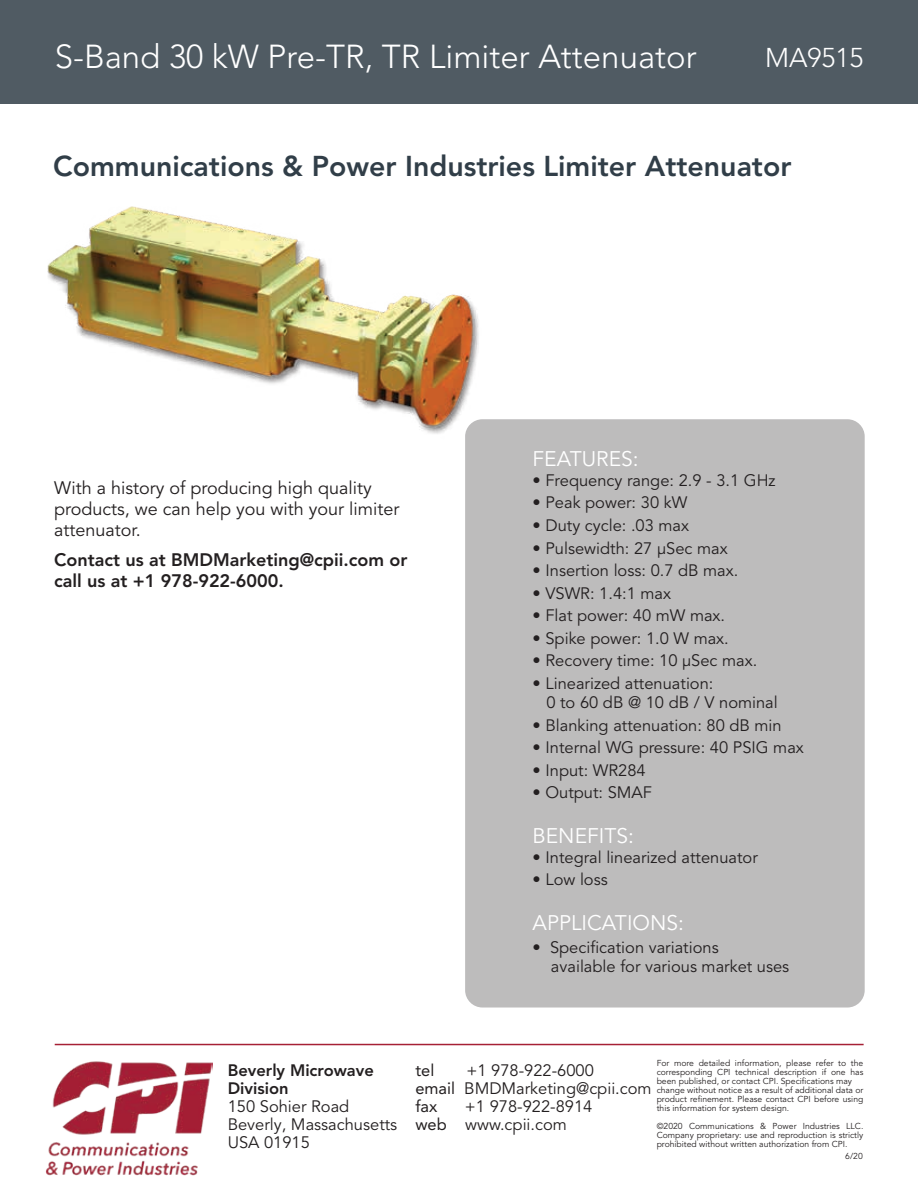
<style>
.page{position:relative;width:918px;height:1188px;background:#fff}
.page>*{position:absolute;margin:0;border:0;box-sizing:border-box;transform-origin:0 0}
.t1{font:300 33px "Avenir LT Pro";color:#fff}
.t2{font:800 28.5px "Avenir LT Pro";color:#313e48}
.t3{font:300 27px "Avenir LT Pro";color:#fff}
.t4{font:21px "Avenir LT Pro";color:#fff}
.t5{font:18px/21px "Avenir LT Pro";color:#231f20}
.t6{font:800 18px/21px "Avenir LT Pro";color:#231f20}
.t7{font:16.5px/18px "Avenir LT Pro";color:#231f20}
.t8{font:800 16.5px/18px "Avenir LT Pro";color:#231f20}
.t9{font:16.5px "Avenir LT Pro";color:#231f20}
.t10{font:8.7px/9px "Avenir LT Pro";color:#231f20}
.s1{font-style:inherit}
</style>
<div class="page">
<div style="left:0;top:0;width:918px;height:103px;background:#505b63"></div>
<div style="left:465px;top:419px;width:400px;height:589px;background:#bdbcbc;border-radius:17px"></div>
<img style="left:45px;top:1061px;width:168px;height:115px">
<hr style="left:55px;top:1044px;width:809px;height:1px;background:#a62035">
<img style="left:47px;top:206px;width:470px;height:229px">
<h1 class="t1" style="left:55px;top:38px;width:644px">S-Band 30 kW Pre-TR, TR Limiter Attenuator</h1>
<h3 class="t3" style="left:765px;top:42px;width:100px">MA9515</h3>
<h2 class="t2" style="left:53px;top:149px;width:740px">Communications &amp; Power Industries Limiter Attenuator</h2>
<p class="t5" style="left:54px;top:477px;width:347px">With a history of producing high quality products, we can help you with your limiter attenuator.</p>
<p class="t6" style="left:54px;top:549px;width:355px">Contact us at BMDMarketing@cpii.com or call us at +1 978-922-6000.</p>
<p class="t4" style="left:533px;top:446px;width:107px">FEATURES:</p>
<p class="t7" style="left:533px;top:472px;width:245px">• Frequency range: 2.9 - 3.1 GHz</p>
<p class="t7" style="left:533px;top:494px;width:156px">• Peak power: 30 kW</p>
<p class="t7" style="left:533px;top:517px;width:158px">• Duty cycle: .03 max</p>
<p class="t7" style="left:533px;top:539px;width:197px">• Pulsewidth: 27 µSec max</p>
<p class="t7" style="left:533px;top:562px;width:207px">• Insertion loss: 0.7 dB max.</p>
<p class="t7" style="left:533px;top:584px;width:140px">• VSWR: 1.4:1 max</p>
<p class="t7" style="left:533px;top:607px;width:194px">• Flat power: 40 mW max.</p>
<p class="t7" style="left:533px;top:629px;width:198px">• Spike power: 1.0 W max.</p>
<p class="t7" style="left:533px;top:652px;width:226px">• Recovery time: 10 µSec max.</p>
<p class="t7" style="left:546px;top:673px;width:233px;line-height:19.5px;text-indent:-14px">• Linearized attenuation:<br>0 to 60 dB @ 10 dB / V nominal</p>
<p class="t7" style="left:533px;top:716px;width:251px">• Blanking attenuation: 80 dB min</p>
<p class="t7" style="left:533px;top:739px;width:273px">• Internal WG pressure: 40 PSIG max</p>
<p class="t7" style="left:533px;top:761px;width:115px">• Input: WR284</p>
<p class="t7" style="left:533px;top:784px;width:121px">• Output: SMAF</p>
<p class="t4" style="left:533px;top:823px;width:103px">BENEFITS:</p>
<p class="t7" style="left:533px;top:848px;width:227px">• Integral linearized attenuator</p>
<p class="t7" style="left:533px;top:871px;width:77px">• Low loss</p>
<p class="t4" style="left:533px;top:911px;width:153px">APPLICATIONS:</p>
<p class="t7" style="left:551px;top:938px;width:240px;line-height:19.5px;text-indent:-18px">• Specification variations<br>available for various market uses</p>
<p class="t8" style="left:228px;top:1061px;width:148px">Beverly Microwave<br>Division</p>
<p class="t7" style="left:228px;top:1097px;width:171px">150 Sohier Road<br>Beverly, Massachusetts<br>USA 01915</p>
<p class="t10" style="left:657px;top:1059px;width:208px">For more detailed information, please refer to the corresponding CPI technical description if one has been published, or contact CPI. Specifications may change without notice as a result of additional data or product refinement. Please contact CPI before using this information for system design.</p>
<p class="t10" style="left:657px;top:1122px;width:208px;text-align:justify">©2020 Communications &amp; Power Industries LLC.<br>Company proprietary: use and reproduction is strictly prohibited without written authorization from CPI.</p>
<p class="t9" style="left:415px;top:1060px;width:20px">tel</p>
<p class="t7" style="left:415px;top:1061px;width:238px;text-indent:51px">+1 978-922-6000<br><span class="s1">email</span> BMDMarketing@cpii.com <span class="s1">fax</span></p>
<p class="t7" style="left:415px;top:1097px;width:179px;text-indent:50px">+1 978-922-8914 <span class="s1">web</span> www.cpii.com</p>
<p class="t10" style="left:845px;top:1152px;width:19px">6/20</p>
</div>
